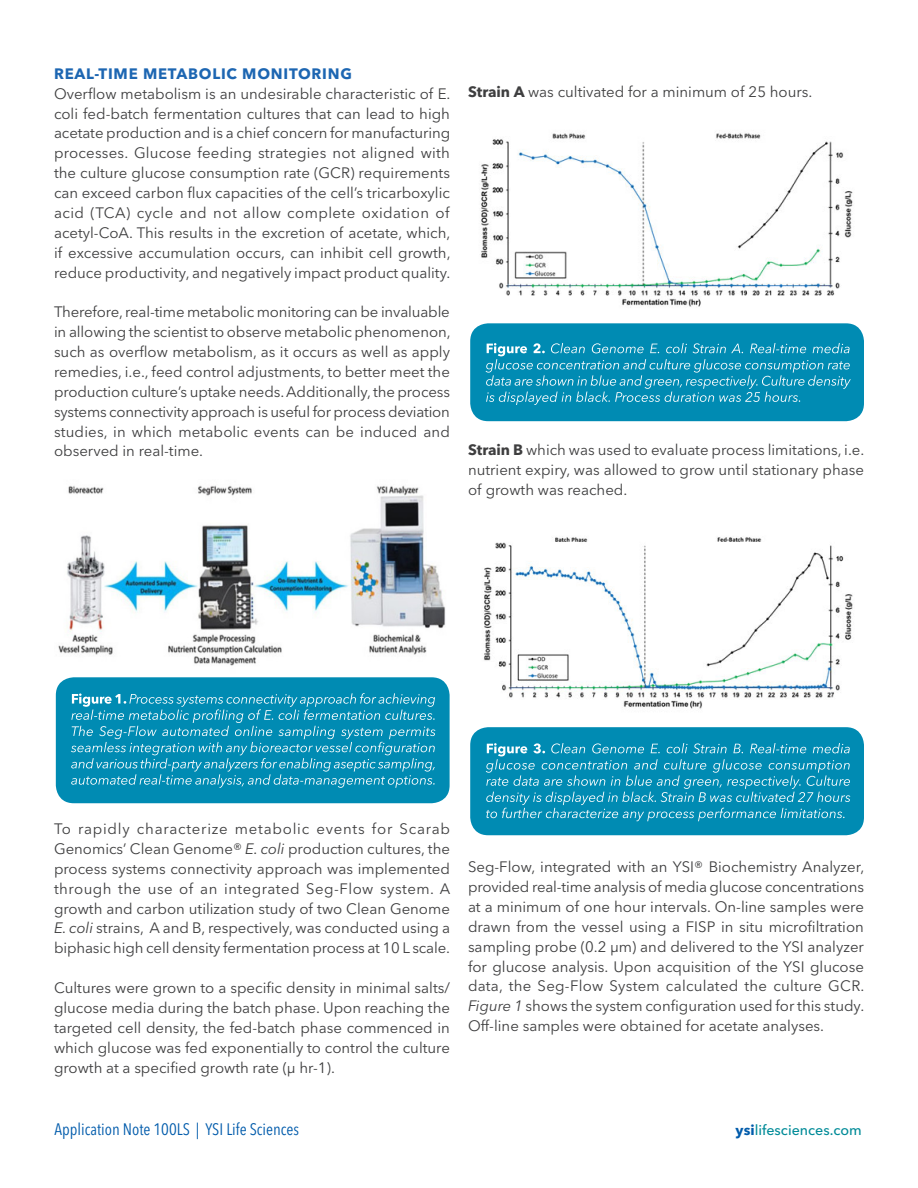
<style>
.page{position:relative;width:918px;height:1188px;background:#fff}
.page>*{position:absolute;margin:0;border:0;box-sizing:border-box;transform-origin:0 0}
.t1{font:condensed 16.5px "Avenir Next LT Pro";color:#015bab}
.t2{font:15px/19.8px "Avenir Next LT Pro";color:#3e3e3f;text-align:justify}
.t3{font:700 15px "Avenir Next LT Pro";letter-spacing:.05em;color:#1d66b2}
.t4{font:500 14.25px "Avenir Next LT Pro";color:#008b98}
.s1{font-weight:700}
.s2{font-style:italic}
.s3{font-weight:700;color:#015bab}
</style>
<div class="page">
<img style="left:58px;top:485px;width:388px;height:181px">
<div style="left:56px;top:677px;width:394px;height:126px;background:#008bb3;border-radius:18px"></div>
<div style="left:470px;top:323px;width:394px;height:98px;background:#008bb3;border-radius:18px"></div>
<div style="left:470px;top:727px;width:394px;height:108px;background:#008bb3;border-radius:18px"></div>
<img style="left:481px;top:133px;width:372px;height:175px">
<img style="left:484px;top:537px;width:369px;height:172px">
<svg style="left:486px;top:343px;width:365px;height:62px"></svg>
<svg style="left:486px;top:743px;width:364px;height:78px"></svg>
<svg style="left:71px;top:693px;width:364px;height:95px"></svg>
<p class="t3" style="left:54px;top:64px;width:299px">REAL-TIME METABOLIC MONITORING</p>
<p class="t2" style="left:54px;top:84px;width:398px">Overflow metabolism is an undesirable characteristic of E. coli fed-batch fermentation cultures that can lead to high acetate production and is a chief concern for manufacturing processes. Glucose feeding strategies not aligned with the culture glucose consumption rate (GCR) requirements can exceed carbon flux capacities of the cell’s tricarboxylic acid (TCA) cycle and not allow complete oxidation of acetyl-CoA. This results in the excretion of acetate, which, if excessive accumulation occurs, can inhibit cell growth, reduce productivity, and negatively impact product quality.</p>
<p class="t2" style="left:54px;top:302px;width:398px">Therefore, real-time metabolic monitoring can be invaluable in allowing the scientist to observe metabolic phenomenon, such as overflow metabolism, as it occurs as well as apply remedies, i.e., feed control adjustments, to better meet the production culture’s uptake needs. Additionally, the process systems connectivity approach is useful for process deviation studies, in which metabolic events can be induced and observed in real-time.</p>
<p class="t2" style="left:468px;top:82px;width:346px"><span class="s1">Strain A</span> was cultivated for a minimum of 25 hours.</p>
<p class="t2" style="left:468px;top:440px;width:398px"><span class="s1">Strain B</span> which was used to evaluate process limitations, i.e. nutrient expiry, was allowed to grow until stationary phase of growth was reached.</p>
<p class="t2" style="left:54px;top:819px;width:398px">To rapidly characterize metabolic events for Scarab Genomics’ Clean Genome® <span class="s2">E. coli</span> production cultures, the process systems connectivity approach was implemented through the use of an integrated Seg-Flow system. A growth and carbon utilization study of two Clean Genome <span class="s2">E. coli</span> strains, A and B, respectively, was conducted using a biphasic high cell density fermentation process at 10 L scale.</p>
<p class="t2" style="left:54px;top:978px;width:398px">Cultures were grown to a specific density in minimal salts/ glucose media during the batch phase. Upon reaching the targeted cell density, the fed-batch phase commenced in which glucose was fed exponentially to control the culture growth at a specified growth rate (μ hr-1).</p>
<p class="t2" style="left:468px;top:857px;width:398px">Seg-Flow, integrated with an YSI® Biochemistry Analyzer, provided real-time analysis of media glucose concentrations at a minimum of one hour intervals. On-line samples were drawn from the vessel using a FISP in situ microfiltration sampling probe (0.2 µm) and delivered to the YSI analyzer for glucose analysis. Upon acquisition of the YSI glucose data, the Seg-Flow System calculated the culture GCR.<br><span class="s2">Figure 1</span> shows the system configuration used for this study.<br>Off-line samples were obtained for acetate analyses.</p>
<p class="t1" style="left:55px;top:1119px;width:246px">Application Note 100LS | YSI Life Sciences</p>
<p class="t4" style="left:736px;top:1122px;width:128px"><span class="s3">ysi</span>lifesciences.com</p>
</div>
